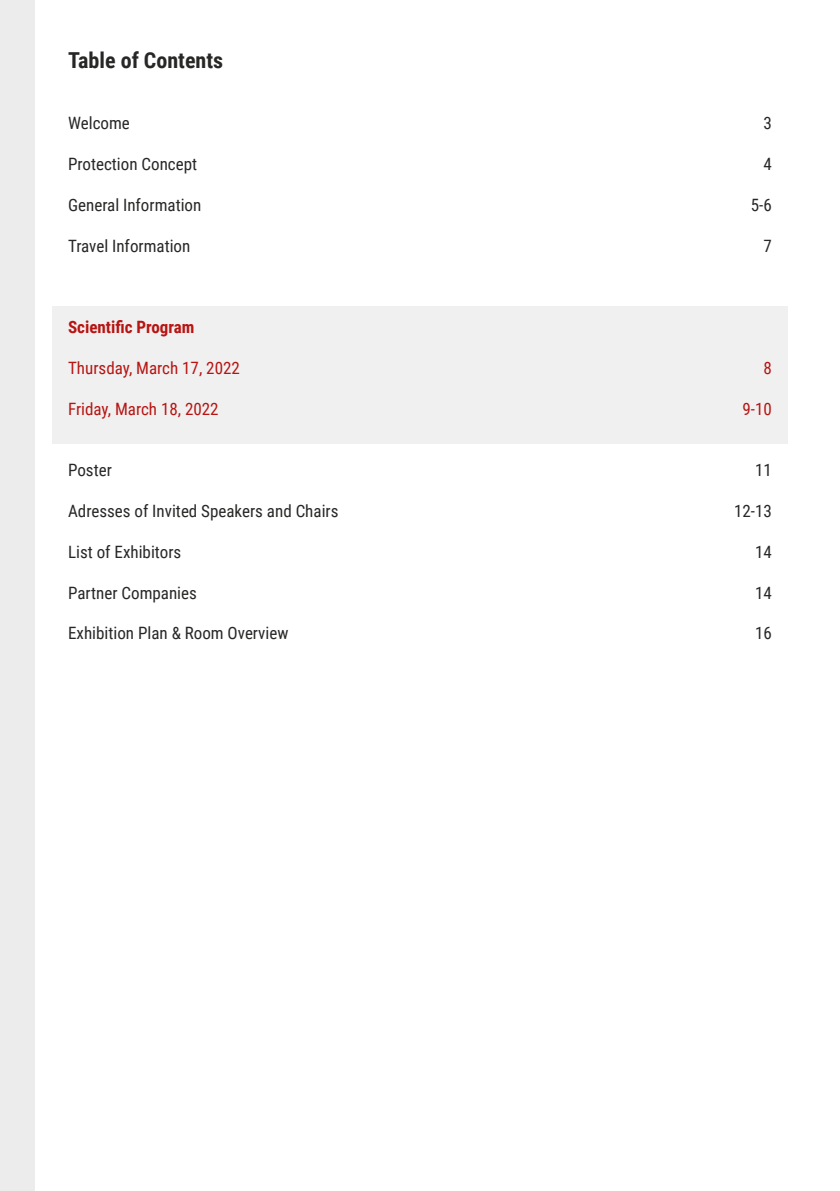
<style>
.page{position:relative;width:840px;height:1191px;background:#fff}
.page>*{position:absolute;margin:0;border:0;box-sizing:border-box;transform-origin:0 0}
.t1{font:700 22px "Roboto Condensed";color:#272726}
.t2{font:17px "Roboto Condensed";color:#272726}
.t3{font:17px "Roboto Condensed";color:#b61513}
.t4{font:700 17px "Roboto Condensed";color:#b61513}
</style>
<div class="page">
<div style="left:0;top:0;width:34px;height:1191px;background:#ececec"></div>
<div style="left:52px;top:306px;width:735px;height:137px;background:#f0f0f0"></div>
<p class="t1" style="left:68px;top:45px;width:156px">Table of Contents</p>
<p class="t2" style="left:68px;top:111px;width:63px">Welcome</p>
<p class="t2" style="left:763px;top:111px;width:10px">3</p>
<p class="t2" style="left:68px;top:152px;width:130px">Protection Concept</p>
<p class="t2" style="left:763px;top:152px;width:10px">4</p>
<p class="t2" style="left:68px;top:193px;width:135px">General Information</p>
<p class="t2" style="left:750px;top:193px;width:23px">5-6</p>
<p class="t2" style="left:68px;top:234px;width:124px">Travel Information</p>
<p class="t2" style="left:763px;top:234px;width:10px">7</p>
<p class="t4" style="left:68px;top:315px;width:128px">Scientific Program</p>
<p class="t3" style="left:68px;top:356px;width:173px">Thursday, March 17, 2022</p>
<p class="t3" style="left:763px;top:356px;width:10px">8</p>
<p class="t3" style="left:68px;top:397px;width:152px">Friday, March 18, 2022</p>
<p class="t3" style="left:742px;top:397px;width:31px">9-10</p>
<p class="t2" style="left:68px;top:458px;width:45px">Poster</p>
<p class="t2" style="left:754px;top:458px;width:18px">11</p>
<p class="t2" style="left:68px;top:499px;width:272px">Adresses of Invited Speakers and Chairs</p>
<p class="t2" style="left:733px;top:499px;width:39px">12-13</p>
<p class="t2" style="left:68px;top:540px;width:115px">List of Exhibitors</p>
<p class="t2" style="left:754px;top:540px;width:18px">14</p>
<p class="t2" style="left:68px;top:580px;width:130px">Partner Companies</p>
<p class="t2" style="left:754px;top:580px;width:18px">14</p>
<p class="t2" style="left:68px;top:621px;width:222px">Exhibition Plan &amp; Room Overview</p>
<p class="t2" style="left:754px;top:621px;width:18px">16</p>
</div>
